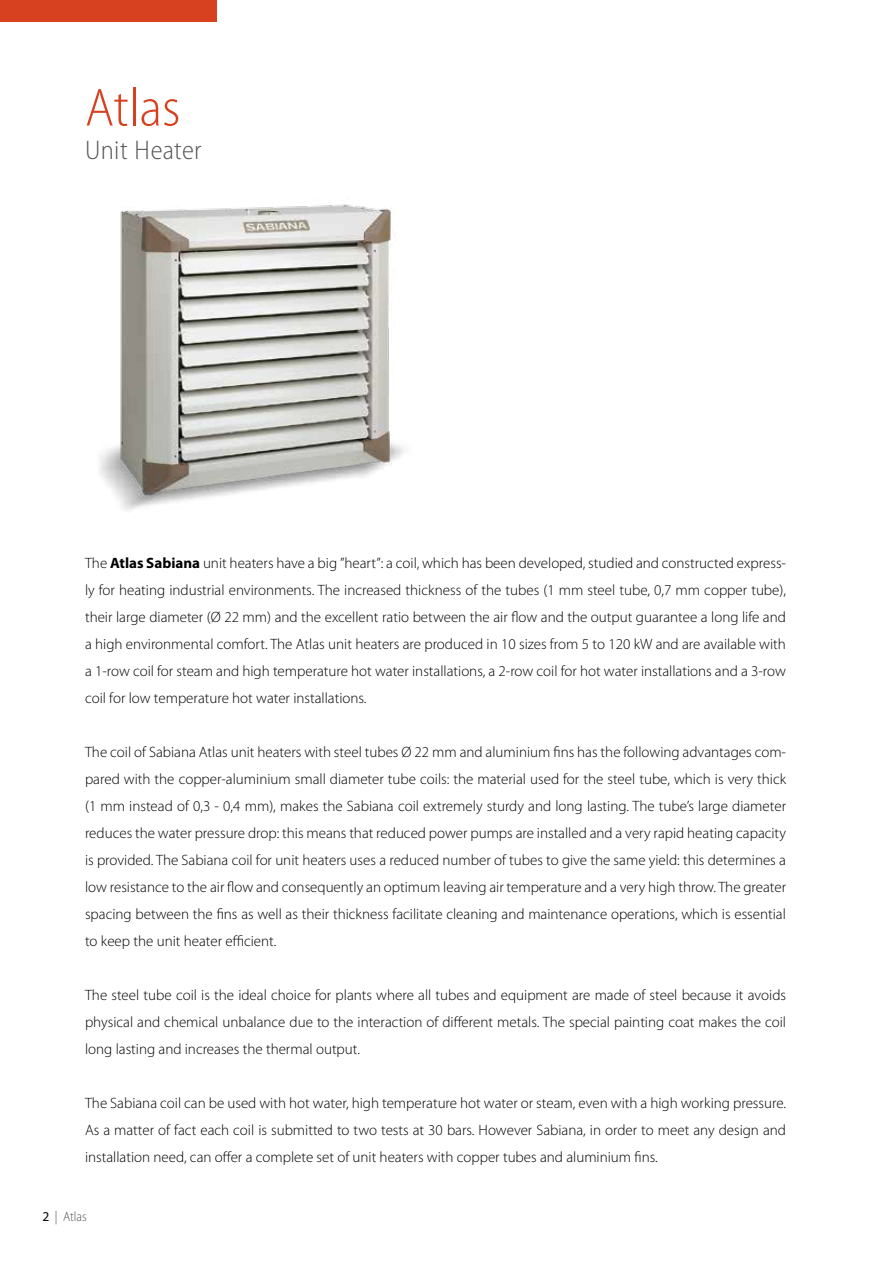
<style>
.page{position:relative;width:893px;height:1263px;background:#fff}
.page>*{position:absolute;margin:0;border:0;box-sizing:border-box;transform-origin:0 0}
.t1{font:300 semi-condensed 54px "Myriad Pro";color:#d8411f}
.t2{font:300 semi-condensed 27px "Myriad Pro";letter-spacing:.015em;color:#575756}
.t3{font:300 15px/27px "Myriad Pro";color:#000;text-align:justify}
.t4{font:300 semi-condensed 13.5px "Myriad Pro";color:#575756}
.s1{font-weight:700}
.s2{font-weight:400;font-stretch:normal;color:#000}
</style>
<div class="page">
<img style="left:100px;top:204px;width:307px;height:307px">
<div style="left:0;top:0;width:217px;height:21px;background:#d8411f"></div>
<h1 class="t1" style="left:85px;top:75px;width:97px">Atlas</h1>
<h2 class="t2" style="left:85px;top:133px;width:118px">Unit Heater</h2>
<p class="t3" style="left:85px;top:550px;width:703px">The <span class="s1">Atlas Sabiana</span> unit heaters have a big ”heart”: a coil, which has been developed, studied and constructed express&shy;ly for heating industrial environments. The increased thickness of the tubes (1 mm steel tube, 0,7 mm copper tube), their large diameter (Ø 22 mm) and the excellent ratio between the air flow and the output guarantee a long life and a high environmental comfort. The Atlas unit heaters are produced in 10 sizes from 5 to 120 kW and are available with a 1-row coil for steam and high temperature hot water installations, a 2-row coil for hot water installations and a 3-row coil for low temperature hot water installations.</p>
<p class="t3" style="left:85px;top:739px;width:702px">The coil of Sabiana Atlas unit heaters with steel tubes Ø 22 mm and aluminium fins has the following advantages com&shy;pared with the copper-aluminium small diameter tube coils: the material used for the steel tube, which is very thick (1 mm instead of 0,3 - 0,4 mm), makes the Sabiana coil extremely sturdy and long lasting. The tube’s large diameter reduces the water pressure drop: this means that reduced power pumps are installed and a very rapid heating capacity is provided. The Sabiana coil for unit heaters uses a reduced number of tubes to give the same yield: this determines a low resistance to the air flow and consequently an optimum leaving air temperature and a very high throw. The greater spacing between the fins as well as their thickness facilitate cleaning and maintenance operations, which is essential to keep the unit heater efficient.</p>
<p class="t3" style="left:85px;top:982px;width:702px">The steel tube coil is the ideal choice for plants where all tubes and equipment are made of steel because it avoids physical and chemical unbalance due to the interaction of different metals. The special painting coat makes the coil long lasting and increases the thermal output.</p>
<p class="t3" style="left:85px;top:1090px;width:703px">The Sabiana coil can be used with hot water, high temperature hot water or steam, even with a high working pressure.<br>As a matter of fact each coil is submitted to two tests at 30 bars. However Sabiana, in order to meet any design and installation need, can offer a complete set of unit heaters with copper tubes and aluminium fins.</p>
<p class="t4" style="left:43px;top:1208px;width:46px"><span class="s2">2</span> | Atlas</p>
</div>
